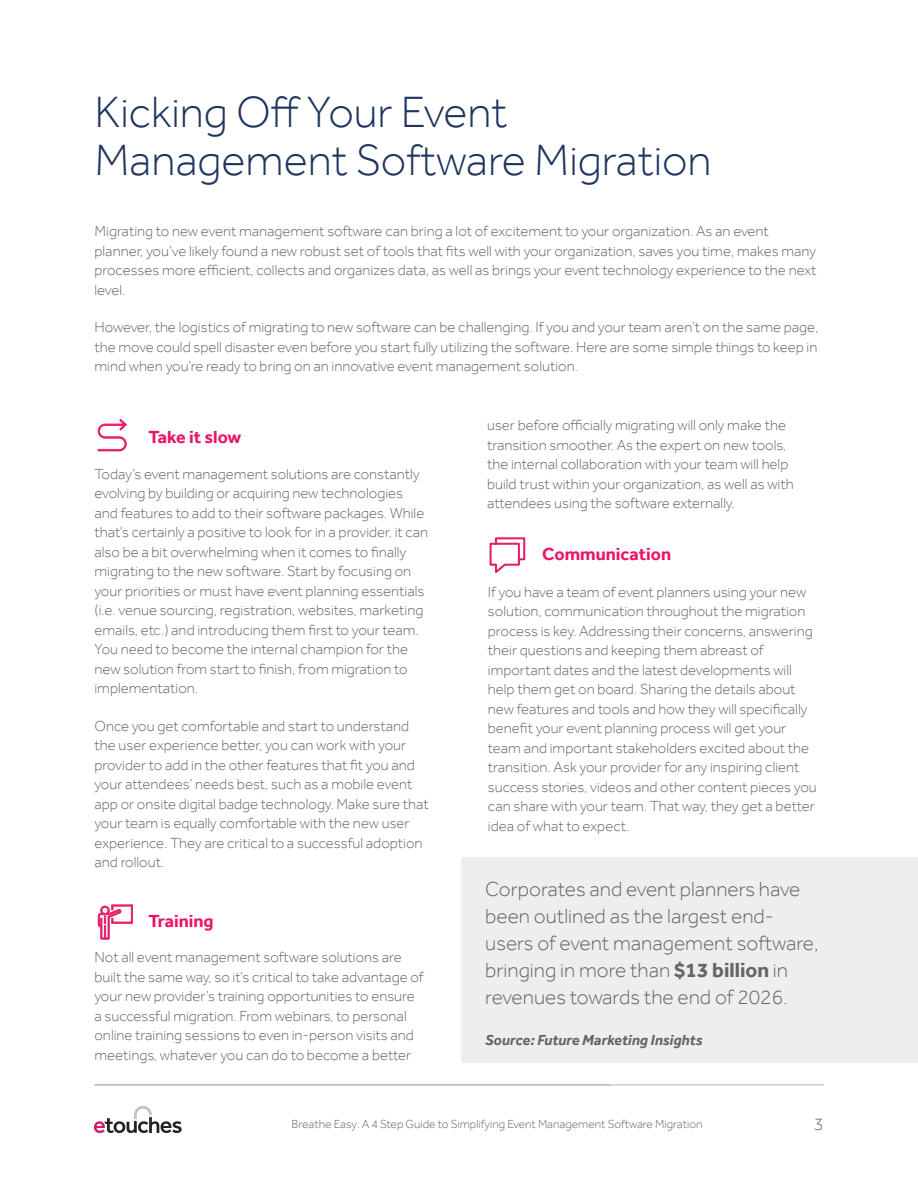
<style>
.page{position:relative;width:918px;height:1188px;background:#fff}
.page>*{position:absolute;margin:0;border:0;box-sizing:border-box;transform-origin:0 0}
.t1{font:300 45px/48px "Effra";color:#1f355e}
.t2{font:300 21px/27px "Effra";color:#646569}
.t3{font:700 18px "Effra";color:#ea1565}
.t4{font:300 18px "Effra";color:#646569}
.t5{font:300 15px/19.5px "Effra";color:#646569}
.t6{font:italic 700 15px "Effra";color:#646569}
.t7{font:300 12px "Effra";color:#646569}
.s1{font-weight:700}
</style>
<div class="page">
<hr style="left:94px;top:1085px;width:730px;height:1px;background:#b3b2b1">
<svg style="left:94px;top:1106px;width:88px;height:27px"></svg>
<div style="left:461px;top:857px;width:457px;height:206px;background:#efeded"></div>
<svg style="left:98px;top:419px;width:29px;height:32px"></svg>
<svg style="left:98px;top:905px;width:35px;height:35px"></svg>
<svg style="left:489px;top:537px;width:37px;height:36px"></svg>
<h1 class="t1" style="left:94px;top:87px;width:619px">Kicking Off Your Event<br>Management Software Migration</h1>
<p class="t5" style="left:94px;top:222px;width:724px">Migrating to new event management software can bring a lot of excitement to your organization. As an event planner, you’ve likely found a new robust set of tools that fits well with your organization, saves you time, makes many processes more efficient, collects and organizes data, as well as brings your event technology experience to the next level.</p>
<p class="t5" style="left:94px;top:318px;width:726px;text-align:justify">However, the logistics of migrating to new software can be challenging. If you and your team aren’t on the same page, the move could spell disaster even before you start fully utilizing the software. Here are some simple things to keep in mind when you’re ready to bring on an innovative event management solution.</p>
<p class="t3" style="left:149px;top:426px;width:94px">Take it slow</p>
<p class="t5" style="left:94px;top:464px;width:335px">Today’s event management solutions are constantly evolving by building or acquiring new technologies and features to add to their software packages. While that’s certainly a positive to look for in a provider, it can also be a bit overwhelming when it comes to finally migrating to the new software. Start by focusing on your priorities or must have event planning essentials (i.e. venue sourcing, registration, websites, marketing emails, etc.) and introducing them first to your team.<br>You need to become the internal champion for the new solution from start to finish, from migration to implementation.</p>
<p class="t5" style="left:94px;top:716px;width:336px">Once you get comfortable and start to understand the user experience better, you can work with your provider to add in the other features that fit you and your attendees’ needs best, such as a mobile event app or onsite digital badge technology. Make sure that your team is equally comfortable with the new user experience. They are critical to a successful adoption and rollout.</p>
<p class="t3" style="left:149px;top:910px;width:67px">Training</p>
<p class="t5" style="left:94px;top:947px;width:331px">Not all event management software solutions are built the same way, so it’s critical to take advantage of your new provider’s training opportunities to ensure a successful migration. From webinars, to personal online training sessions to even in-person visits and meetings, whatever you can do to become a better</p>
<p class="t5" style="left:487px;top:415px;width:308px">user before officially migrating will only make the transition smoother. As the expert on new tools, the internal collaboration with your team will help build trust within your organization, as well as with attendees using the software externally.</p>
<p class="t3" style="left:542px;top:543px;width:131px">Communication</p>
<p class="t5" style="left:488px;top:582px;width:330px">If you have a team of event planners using your new solution, communication throughout the migration process is key. Addressing their concerns, answering their questions and keeping them abreast of important dates and the latest developments will help them get on board. Sharing the details about new features and tools and how they will specifically benefit your event planning process will get your team and important stakeholders excited about the transition. Ask your provider for any inspiring client success stories, videos and other content pieces you can share with your team. That way, they get a better idea of what to expect.</p>
<h2 class="t2" style="left:485px;top:875px;width:335px">Corporates and event planners have been outlined as the largest end&shy;users of event management software, bringing in more than <span class="s1">$13 billion</span> in revenues towards the end of 2026.</h2>
<p class="t6" style="left:485px;top:1030px;width:219px">Source: Future Marketing Insights</p>
<p class="t7" style="left:292px;top:1117px;width:413px">Breathe Easy: A 4 Step Guide to Simplifying Event Management Software Migration</p>
<p class="t4" style="left:814px;top:1113px;width:11px">3</p>
</div>
